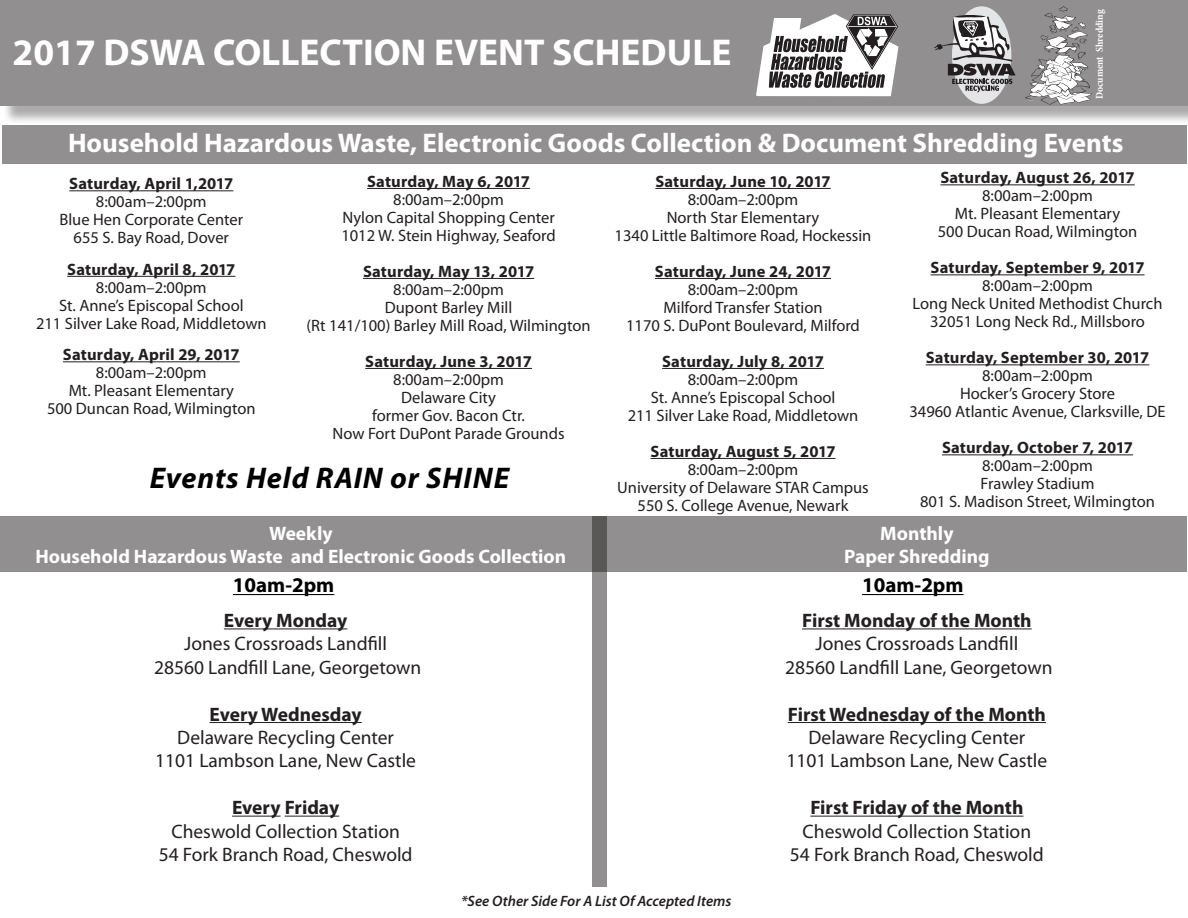
<style>
.page{position:relative;width:1188px;height:918px;background:#fff}
.page>*{position:absolute;margin:0;border:0;box-sizing:border-box;transform-origin:0 0}
.t1{font:700 37.5px "Myriad Pro";color:#fff}
.t2{font:italic 700 30px "Myriad Pro";letter-spacing:.03em;color:#000}
.t3{font:700 27px "Myriad Pro";color:#fff}
.t4{font:700 21px "Myriad Pro";color:#000}
.t5{font:19.5px/23.4px "Myriad Pro";color:#231f20;text-align:center}
.t6{font:700 19.5px/23.4px "Myriad Pro";color:#fff;text-align:center}
.t7{font:16.5px/18px "Myriad Pro";color:#231f20;text-align:center}
.t8{font:700 16.5px/18px "Myriad Pro";letter-spacing:.01em;color:#231f20;text-align:center}
.t9{font:italic 600 15px "Myriad Pro";color:#231f20}
.t10{font:700 condensed 10.5px "Minion Pro";color:#fff}
.s1{font-weight:400}
.s2{font-weight:700}
</style>
<div class="page">
<div style="left:2px;top:125px;width:1185px;height:38px;background:#918f8f"></div>
<div style="left:2px;top:2px;width:1186px;height:123px;background:#231f20;opacity:.75"></div>
<div style="left:0;top:0;width:1188px;height:106px;background:#918f8f"></div>
<div style="left:952px;top:6px;width:59px;height:98px;background:#e4e5e7;border-radius:50%"></div>
<svg style="left:934px;top:14px;width:82px;height:78px"></svg>
<svg style="left:1025px;top:6px;width:67px;height:99px"></svg>
<hr style="left:69px;top:190px;width:164px;height:1px;background:#231f20">
<hr style="left:67px;top:276px;width:168px;height:1px;background:#231f20">
<hr style="left:63px;top:361px;width:177px;height:1px;background:#231f20">
<hr style="left:367px;top:188px;width:163px;height:1px;background:#231f20">
<hr style="left:363px;top:278px;width:171px;height:1px;background:#231f20">
<hr style="left:365px;top:368px;width:167px;height:1px;background:#231f20">
<hr style="left:655px;top:188px;width:176px;height:1px;background:#231f20">
<hr style="left:655px;top:278px;width:176px;height:1px;background:#231f20">
<hr style="left:662px;top:368px;width:162px;height:1px;background:#231f20">
<hr style="left:651px;top:458px;width:185px;height:1px;background:#231f20">
<hr style="left:940px;top:184px;width:195px;height:1px;background:#231f20">
<hr style="left:931px;top:274px;width:214px;height:1px;background:#231f20">
<hr style="left:926px;top:364px;width:223px;height:1px;background:#231f20">
<hr style="left:942px;top:454px;width:191px;height:1px;background:#231f20">
<svg style="left:756px;top:14px;width:143px;height:82px"></svg>
<div style="left:0;top:516px;width:1187px;height:56px;background:#918f8f"></div>
<svg style="left:592px;top:516px;width:14px;height:370px;background:#888686"></svg>
<hr style="left:224px;top:628px;width:123px;height:1px;background:#231f20">
<hr style="left:210px;top:722px;width:152px;height:1px;background:#231f20">
<hr style="left:232px;top:816px;width:49px;height:1px;background:#231f20">
<hr style="left:285px;top:816px;width:54px;height:1px;background:#231f20">
<hr style="left:233px;top:594px;width:101px;height:1px;background:#000">
<hr style="left:802px;top:628px;width:230px;height:1px;background:#231f20">
<hr style="left:788px;top:722px;width:258px;height:1px;background:#231f20">
<hr style="left:810px;top:816px;width:213px;height:1px;background:#231f20">
<hr style="left:862px;top:594px;width:102px;height:1px;background:#000">
<p class="t10" style="left:1092px;top:99px;width:91px;rotate:-90deg">Document Shredding</p>
<p class="t3" style="left:68px;top:125px;width:1057px">Household Hazardous Waste, Electronic Goods Collection &amp; Document Shredding Events</p>
<p class="t8" style="left:69px;top:174px;width:166px">Saturday, April 1,2017<br><span class="s1">8:00am–2:00pm</span></p>
<p class="t7" style="left:59px;top:210px;width:185px">Blue Hen Corporate Center<br>655 S. Bay Road, Dover</p>
<p class="t8" style="left:67px;top:260px;width:170px">Saturday, April 8, 2017<br><span class="s1">8:00am–2:00pm</span></p>
<p class="t7" style="left:59px;top:296px;width:186px">St. Anne’s Episcopal School</p>
<p class="t7" style="left:36px;top:314px;width:232px">211 Silver Lake Road, Middletown</p>
<p class="t8" style="left:63px;top:345px;width:178px">Saturday, April 29, 2017<br><span class="s1">8:00am–2:00pm</span></p>
<p class="t7" style="left:47px;top:381px;width:210px">Mt. Pleasant Elementary<br>500 Duncan Road, Wilmington</p>
<p class="t1" style="left:13px;top:28px;width:720px">2017 DSWA COLLECTION EVENT SCHEDULE</p>
<p class="t8" style="left:940px;top:168px;width:196px">Saturday, August 26, 2017<br><span class="s1">8:00am–2:00pm</span></p>
<p class="t7" style="left:938px;top:204px;width:201px">Mt. Pleasant Elementary<br>500 Ducan Road, Wilmington</p>
<p class="t8" style="left:931px;top:258px;width:216px">Saturday, September 9, 2017<br><span class="s1">8:00am–2:00pm</span></p>
<p class="t7" style="left:913px;top:294px;width:251px">Long Neck United Methodist Church<br>32051 Long Neck Rd., Millsboro</p>
<p class="t8" style="left:926px;top:348px;width:225px">Saturday, September 30, 2017<br><span class="s1">8:00am–2:00pm</span></p>
<p class="t7" style="left:909px;top:384px;width:258px">Hocker’s Grocery Store<br>34960 Atlantic Avenue, Clarksville, DE</p>
<p class="t8" style="left:942px;top:438px;width:193px">Saturday, October 7, 2017<br><span class="s1">8:00am–2:00pm</span></p>
<p class="t7" style="left:920px;top:474px;width:236px">Frawley Stadium<br>801 S. Madison Street, Wilmington</p>
<p class="t8" style="left:367px;top:172px;width:164px">Saturday, May 6, 2017<br><span class="s1">8:00am–2:00pm</span></p>
<p class="t7" style="left:341px;top:208px;width:216px;text-align:left">Nylon Capital Shopping Center<br>1012 W. Stein Highway, Seaford</p>
<p class="t7" style="left:306px;top:262px;width:286px"><span class="s2">Saturday, May 13, 2017<br></span>8:00am–2:00pm<br>Dupont Barley Mill<br>(Rt 141/100) Barley Mill Road, Wilmington</p>
<p class="t8" style="left:365px;top:352px;width:168px">Saturday, June 3, 2017<br><span class="s1">8:00am–2:00pm</span></p>
<p class="t7" style="left:401px;top:388px;width:96px">Delaware City</p>
<p class="t7" style="left:372px;top:406px;width:154px">former Gov. Bacon Ctr.</p>
<p class="t7" style="left:333px;top:424px;width:234px">Now Fort DuPont Parade Grounds</p>
<p class="t8" style="left:655px;top:172px;width:177px">Saturday, June 10, 2017<br><span class="s1">8:00am–2:00pm</span></p>
<p class="t7" style="left:615px;top:208px;width:258px">North Star Elementary<br>1340 Little Baltimore Road, Hockessin</p>
<p class="t8" style="left:655px;top:262px;width:178px">Saturday, June 24, 2017<br><span class="s1">8:00am–2:00pm</span></p>
<p class="t7" style="left:626px;top:298px;width:235px">Milford Transfer Station<br>1170 S. DuPont Boulevard, Milford</p>
<p class="t8" style="left:662px;top:352px;width:163px">Saturday, July 8, 2017<br><span class="s1">8:00am–2:00pm</span></p>
<p class="t7" style="left:651px;top:388px;width:186px">St. Anne’s Episcopal School</p>
<p class="t7" style="left:628px;top:406px;width:232px">211 Silver Lake Road, Middletown</p>
<p class="t8" style="left:651px;top:442px;width:186px">Saturday, August 5, 2017<br><span class="s1">8:00am–2:00pm</span></p>
<p class="t7" style="left:617px;top:478px;width:253px">University of Delaware STAR Campus</p>
<p class="t7" style="left:638px;top:496px;width:212px">550 S. College Avenue, Newark</p>
<p class="t2" style="left:150px;top:458px;width:361px">Events Held RAIN or SHINE</p>
<p class="t6" style="left:36px;top:521px;width:532px">Weekly<br>Household Hazardous Waste and Electronic Goods Collection</p>
<p class="t4" style="left:233px;top:572px;width:103px">10am-2pm</p>
<p class="t5" style="left:184px;top:608px;width:204px"><span class="s2">Every Monday<br></span>Jones Crossroads Landfill</p>
<p class="t5" style="left:154px;top:655px;width:269px">28560 Landfill Lane, Georgetown</p>
<p class="t5" style="left:155px;top:702px;width:262px"><span class="s2">Every Wednesday<br></span>Delaware Recycling Center<br>1101 Lambson Lane, New Castle</p>
<p class="t5" style="left:159px;top:796px;width:255px"><span class="s2">Every Friday<br></span>Cheswold Collection Station<br>54 Fork Branch Road, Cheswold</p>
<p class="t9" style="left:461px;top:891px;width:272px">*See Other Side For A List Of Accepted Items</p>
<p class="t6" style="left:844px;top:521px;width:147px">Monthly<br>Paper Shredding</p>
<p class="t4" style="left:862px;top:572px;width:103px">10am-2pm</p>
<p class="t5" style="left:802px;top:608px;width:231px"><span class="s2">First Monday of the Month<br></span>Jones Crossroads Landfill</p>
<p class="t5" style="left:785px;top:655px;width:269px">28560 Landfill Lane, Georgetown</p>
<p class="t5" style="left:787px;top:702px;width:262px"><span class="s2">First Wednesday of the Month<br></span>Delaware Recycling Center<br>1101 Lambson Lane, New Castle</p>
<p class="t5" style="left:790px;top:796px;width:255px"><span class="s2">First Friday of the Month<br></span>Cheswold Collection Station<br>54 Fork Branch Road, Cheswold</p>
</div>
